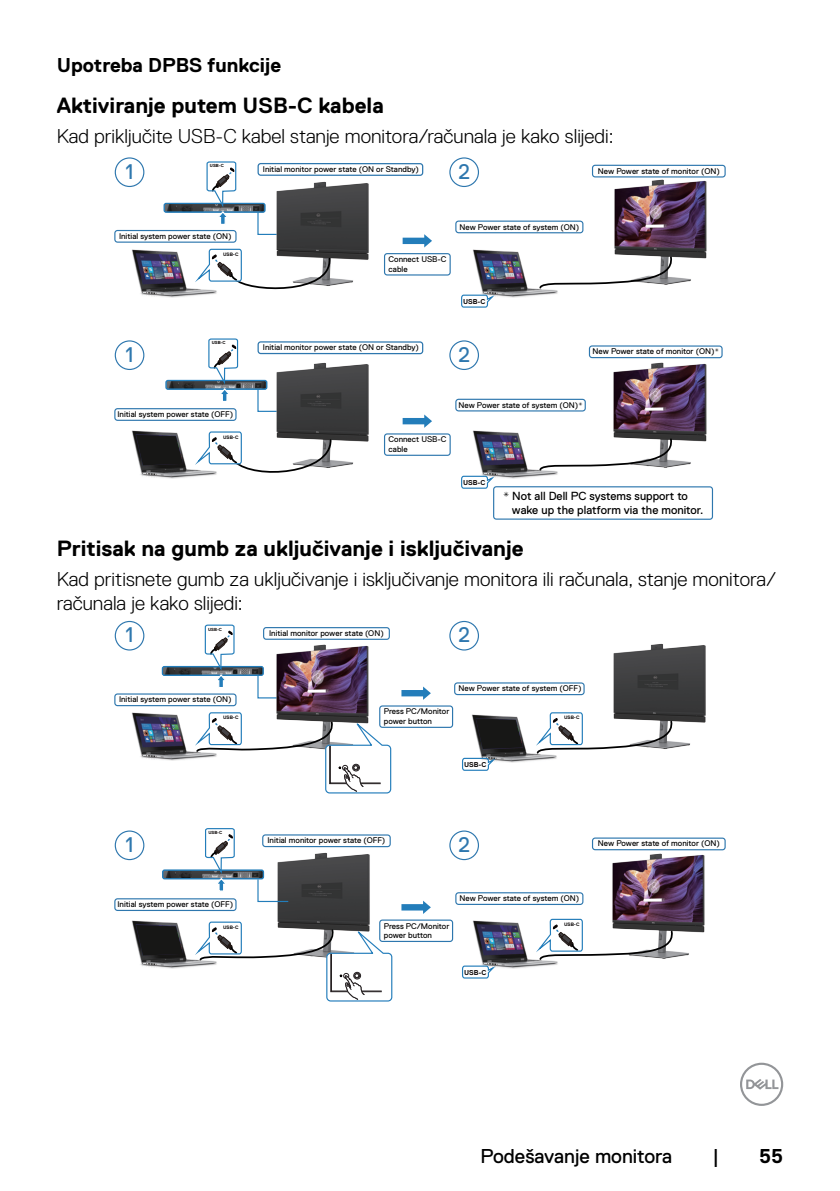
<style>
.page{position:relative;width:840px;height:1191px;background:#fff}
.page>*{position:absolute;margin:0;border:0;box-sizing:border-box;transform-origin:0 0}
.t1{font:700 22px "Dell Replica";color:#000}
.t2{font:21.2px "Dell Replica";color:#2e77ae}
.t3{font:300 20px/24px "Dell Replica";color:#000}
.t4{font:700 20px "Dell Replica";color:#000}
.t5{font:20px "Dell Replica";color:#000}
.t6{font:11.8px/14px "Dell Replica";color:#000}
.t7{font:8.2px/9.8px "Dell Replica";color:#000}
.t8{font:700 7px "Dell Replica";color:#050000}
.t9{font:700 4.8px "Dell Replica";color:#050000}
.t10{font:700 4.4px "Dell Replica";color:#050000}
</style>
<div class="page">
<svg style="left:740px;top:1062px;width:42px;height:44px"></svg>
<img style="left:472px;top:430px;width:86px;height:49px">
<img style="left:472px;top:249px;width:86px;height:48px">
<div style="left:163px;top:203px;width:102px;height:10px;border:1px solid #237dba;border-radius:2px"></div>
<img style="left:614px;top:179px;width:93px;height:105px">
<img style="left:613px;top:362px;width:93px;height:105px">
<img style="left:276px;top:181px;width:93px;height:105px">
<img style="left:276px;top:362px;width:93px;height:106px">
<div style="left:588px;top:345px;width:134px;height:13px;border:1px solid #2e77ae;border-radius:3px"></div>
<svg style="left:402px;top:234px;width:30px;height:13px"></svg>
<div style="left:257px;top:163px;width:166px;height:13px;border:1px solid #2e77ae;border-radius:3px"></div>
<div style="left:257px;top:341px;width:166px;height:13px;border:1px solid #2e77ae;border-radius:3px"></div>
<div style="left:591px;top:165px;width:134px;height:13px;border:1px solid #2e77ae;border-radius:3px"></div>
<div style="left:115px;top:157px;width:29px;height:30px;border:1px solid #2e77ae;border-radius:50%"></div>
<div style="left:449px;top:157px;width:29px;height:30px;border:1px solid #2e77ae;border-radius:50%"></div>
<div style="left:115px;top:340px;width:29px;height:30px;border:1px solid #2e77ae;border-radius:50%"></div>
<div style="left:449px;top:340px;width:29px;height:30px;border:1px solid #2e77ae;border-radius:50%"></div>
<div style="left:114px;top:408px;width:122px;height:13px;border:1px solid #2e77ae;border-radius:3px"></div>
<div style="left:114px;top:230px;width:122px;height:13px;border:1px solid #2e77ae;border-radius:3px"></div>
<div style="left:455px;top:399px;width:130px;height:12px;border:1px solid #2e77ae;border-radius:3px"></div>
<div style="left:455px;top:220px;width:128px;height:13px;border:1px solid #2e77ae;border-radius:3px"></div>
<div style="left:384px;top:253px;width:66px;height:22px;border:1px solid #2e77ae;border-radius:3px"></div>
<svg style="left:402px;top:414px;width:30px;height:14px"></svg>
<div style="left:384px;top:433px;width:66px;height:23px;border:1px solid #2e77ae;border-radius:3px"></div>
<svg style="left:538px;top:255px;width:136px;height:35px"></svg>
<svg style="left:538px;top:437px;width:136px;height:35px"></svg>
<svg style="left:164px;top:161px;width:125px;height:74px"></svg>
<div style="left:493px;top:486px;width:219px;height:34px;border:1px solid #2e77ae;border-radius:3px"></div>
<img style="left:131px;top:430px;width:60px;height:49px">
<svg style="left:136px;top:435px;width:47px;height:30px"></svg>
<img style="left:131px;top:249px;width:67px;height:48px">
<svg style="left:191px;top:248px;width:141px;height:47px"></svg>
<svg style="left:191px;top:431px;width:141px;height:46px"></svg>
<svg style="left:461px;top:293px;width:36px;height:15px"></svg>
<svg style="left:461px;top:474px;width:36px;height:15px"></svg>
<div style="left:165px;top:380px;width:102px;height:10px;border:1px solid #237dba;border-radius:2px"></div>
<svg style="left:166px;top:338px;width:123px;height:74px"></svg>
<div style="left:591px;top:837px;width:134px;height:13px;border:1px solid #2e77ae;border-radius:3px"></div>
<img style="left:276px;top:644px;width:93px;height:67px">
<img style="left:612px;top:853px;width:93px;height:104px">
<img style="left:613px;top:643px;width:93px;height:105px">
<img style="left:276px;top:852px;width:94px;height:69px">
<svg style="left:401px;top:900px;width:29px;height:14px"></svg>
<svg style="left:401px;top:686px;width:29px;height:14px"></svg>
<div style="left:262px;top:834px;width:128px;height:13px;border:1px solid #2e77ae;border-radius:3px"></div>
<div style="left:263px;top:627px;width:126px;height:13px;border:1px solid #2e77ae;border-radius:3px"></div>
<div style="left:115px;top:621px;width:29px;height:29px;border:1px solid #2e77ae;border-radius:50%"></div>
<div style="left:449px;top:621px;width:29px;height:29px;border:1px solid #2e77ae;border-radius:50%"></div>
<div style="left:115px;top:830px;width:29px;height:30px;border:1px solid #2e77ae;border-radius:50%"></div>
<div style="left:449px;top:830px;width:29px;height:30px;border:1px solid #2e77ae;border-radius:50%"></div>
<div style="left:379px;top:705px;width:74px;height:23px;border:1px solid #2e77ae;border-radius:3px"></div>
<div style="left:379px;top:919px;width:74px;height:23px;border:1px solid #2e77ae;border-radius:3px"></div>
<div style="left:114px;top:898px;width:122px;height:13px;border:1px solid #2e77ae;border-radius:3px"></div>
<div style="left:114px;top:693px;width:122px;height:13px;border:1px solid #2e77ae;border-radius:3px"></div>
<div style="left:455px;top:892px;width:128px;height:13px;border:1px solid #2e77ae;border-radius:3px"></div>
<img style="left:472px;top:920px;width:86px;height:49px">
<img style="left:131px;top:920px;width:60px;height:49px">
<svg style="left:136px;top:925px;width:47px;height:30px"></svg>
<img style="left:131px;top:712px;width:60px;height:48px">
<div style="left:454px;top:682px;width:130px;height:13px;border:1px solid #2e77ae;border-radius:3px"></div>
<img style="left:471px;top:714px;width:86px;height:48px">
<svg style="left:475px;top:718px;width:47px;height:31px"></svg>
<svg style="left:162px;top:624px;width:127px;height:75px"></svg>
<svg style="left:162px;top:828px;width:127px;height:74px"></svg>
<svg style="left:532px;top:711px;width:142px;height:43px"></svg>
<svg style="left:532px;top:918px;width:142px;height:43px"></svg>
<svg style="left:462px;top:756px;width:36px;height:15px"></svg>
<svg style="left:462px;top:964px;width:36px;height:15px"></svg>
<svg style="left:191px;top:711px;width:200px;height:83px"></svg>
<svg style="left:191px;top:921px;width:202px;height:81px"></svg>
<h3 class="t4" style="left:57px;top:54px;width:226px">Upotreba DPBS funkcije</h3>
<h1 class="t1" style="left:57px;top:94px;width:328px">Aktiviranje putem USB-C kabela</h1>
<h3 class="t3" style="left:57px;top:124px;width:558px">Kad priključite USB-C kabel stanje monitora/računala je kako slijedi:</h3>
<h2 class="t2" style="left:125px;top:160px;width:10px">1</h2>
<h2 class="t2" style="left:458px;top:160px;width:13px">2</h2>
<p class="t10" style="left:210px;top:163px;width:15px">USB-C</p>
<p class="t7" style="left:263px;top:164px;width:157px">Initial monitor power state (ON or Standby)</p>
<p class="t7" style="left:597px;top:166px;width:123px">New Power state of monitor (ON)</p>
<p class="t7" style="left:119px;top:231px;width:114px">Initial system power state (ON)</p>
<p class="t9" style="left:223px;top:252px;width:17px">USB-C</p>
<p class="t7" style="left:388px;top:254px;width:59px">Connect USB-C cable</p>
<p class="t7" style="left:459px;top:222px;width:121px">New Power state of system (ON)</p>
<p class="t8" style="left:463px;top:297px;width:24px">USB-C</p>
<p class="t10" style="left:211px;top:340px;width:15px">USB-C</p>
<p class="t7" style="left:263px;top:343px;width:157px">Initial monitor power state (ON or Standby)</p>
<h2 class="t2" style="left:125px;top:343px;width:10px">1</h2>
<h2 class="t2" style="left:458px;top:343px;width:13px">2</h2>
<p class="t7" style="left:592px;top:346px;width:128px">New Power state of monitor (ON)*</p>
<p class="t7" style="left:117px;top:409px;width:117px">Initial system power state (OFF)</p>
<p class="t9" style="left:223px;top:434px;width:17px">USB-C</p>
<p class="t7" style="left:388px;top:435px;width:59px">Connect USB-C cable</p>
<p class="t7" style="left:458px;top:400px;width:126px">New Power state of system (ON)*</p>
<p class="t8" style="left:463px;top:478px;width:24px">USB-C</p>
<h3 class="t6" style="left:511px;top:488px;width:193px;text-indent:-9px">* Not all Dell PC systems support to wake up the platform via the monitor.</h3>
<h1 class="t1" style="left:57px;top:536px;width:468px">Pritisak na gumb za uključivanje i isključivanje</h1>
<h3 class="t3" style="left:57px;top:567px;width:720px">Kad pritisnete gumb za uključivanje i isključivanje monitora ili računala, stanje monitora/ računala je kako slijedi:</h3>
<h2 class="t2" style="left:125px;top:623px;width:10px">1</h2>
<h2 class="t2" style="left:458px;top:623px;width:13px">2</h2>
<p class="t10" style="left:208px;top:626px;width:15px">USB-C</p>
<p class="t7" style="left:269px;top:628px;width:116px">Initial monitor power state (ON)</p>
<p class="t7" style="left:119px;top:694px;width:114px">Initial system power state (ON)</p>
<p class="t9" style="left:223px;top:715px;width:17px">USB-C</p>
<p class="t7" style="left:383px;top:706px;width:67px">Press PC/Monitor power button</p>
<p class="t7" style="left:458px;top:683px;width:124px">New Power state of system (OFF)</p>
<p class="t9" style="left:563px;top:715px;width:17px">USB-C</p>
<p class="t8" style="left:464px;top:760px;width:24px">USB-C</p>
<p class="t10" style="left:208px;top:830px;width:15px">USB-C</p>
<h2 class="t2" style="left:125px;top:833px;width:10px">1</h2>
<h2 class="t2" style="left:458px;top:833px;width:13px">2</h2>
<p class="t7" style="left:267px;top:835px;width:119px">Initial monitor power state (OFF)</p>
<p class="t7" style="left:117px;top:899px;width:117px">Initial system power state (OFF)</p>
<p class="t9" style="left:223px;top:924px;width:17px">USB-C</p>
<p class="t7" style="left:383px;top:920px;width:67px">Press PC/Monitor power button</p>
<p class="t7" style="left:459px;top:893px;width:121px">New Power state of system (ON)</p>
<p class="t9" style="left:563px;top:921px;width:17px">USB-C</p>
<p class="t8" style="left:464px;top:968px;width:24px">USB-C</p>
<p class="t7" style="left:597px;top:838px;width:123px">New Power state of monitor (ON)</p>
<h3 class="t5" style="left:480px;top:1144px;width:193px">Podešavanje monitora</h3>
<h3 class="t5" style="left:712px;top:1144px;width:8px">|</h3>
<h3 class="t4" style="left:758px;top:1144px;width:25px">55</h3>
</div>
